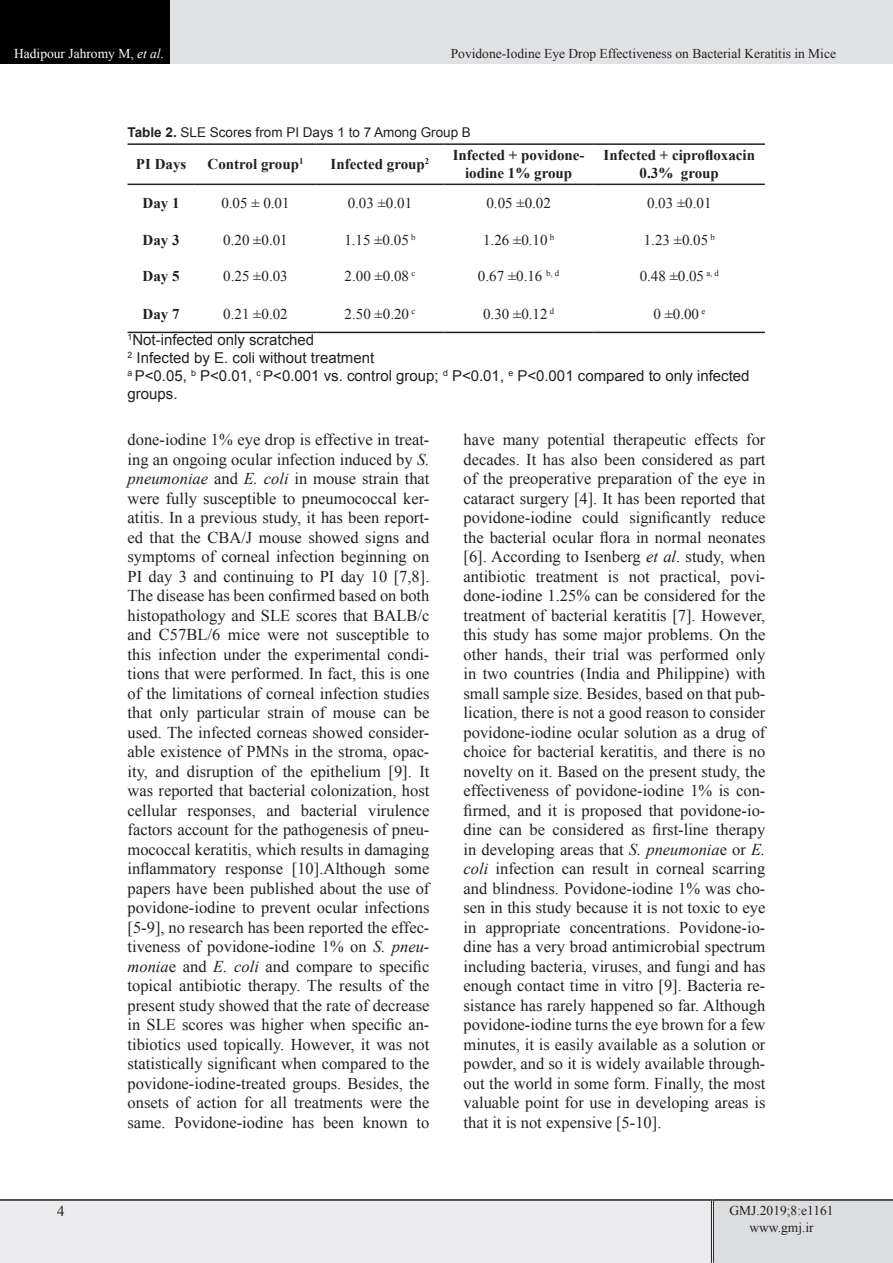
<style>
.page{position:relative;width:893px;height:1263px;background:#fff}
.page>*{position:absolute;margin:0;border:0;box-sizing:border-box;transform-origin:0 0}
.t1{font:16.5px/19.5px "Times New Roman";color:#231f20;text-align:justify}
.t2{font:15px "Times New Roman";color:#231f20}
.t3{font:15px/18px "Arial";color:#231f20}
.t4{font:700 15px/18px "Times New Roman";color:#231f20;text-align:center}
.lllllllllllllll{font:13.5px "Times New Roman";color:#231f20}
.t5{font:13.5px "Arial";color:#231f20}
.t6{font:13.5px "Times New Roman";color:#fff}
.t7{font:700 8.7px "Times New Roman";color:#231f20}
.s1{font-style:italic}
.s2{font-weight:700}
</style>
<div class="page">
<div style="left:0;top:1200px;width:712px;height:63px;background:#ececee"></div>
<div style="left:712px;top:1200px;width:181px;height:63px;background:#dcdddf"></div>
<hr style="left:711px;top:1201px;width:3px;height:62px;background:#fff">
<hr style="left:711px;top:1201px;width:1px;height:62px;background:#231f20">
<hr style="left:713px;top:1201px;width:1px;height:62px;background:#231f20">
<hr style="left:0;top:1199px;width:712px;height:2px;background:#231f20">
<hr style="left:712px;top:1199px;width:181px;height:2px;background:#231f20">
<div style="left:0;top:0;width:170px;height:64px;background:#000"></div>
<div style="left:170px;top:0;width:723px;height:64px;background:#e1e2e4"></div>
<hr style="left:594px;top:332px;width:171px;height:1px;background:#231f20">
<hr style="left:444px;top:332px;width:150px;height:1px;background:#231f20">
<hr style="left:316px;top:332px;width:128px;height:1px;background:#231f20">
<hr style="left:195px;top:332px;width:121px;height:1px;background:#231f20">
<hr style="left:128px;top:332px;width:67px;height:1px;background:#231f20">
<hr style="left:594px;top:143px;width:171px;height:2px;background:#231f20">
<hr style="left:444px;top:143px;width:150px;height:2px;background:#231f20">
<hr style="left:316px;top:143px;width:128px;height:2px;background:#231f20">
<hr style="left:195px;top:143px;width:121px;height:2px;background:#231f20">
<hr style="left:128px;top:143px;width:67px;height:2px;background:#231f20">
<hr style="left:594px;top:184px;width:171px;height:1px;background:#231f20">
<hr style="left:444px;top:184px;width:150px;height:1px;background:#231f20">
<hr style="left:316px;top:184px;width:128px;height:1px;background:#231f20">
<hr style="left:195px;top:184px;width:121px;height:1px;background:#231f20">
<hr style="left:128px;top:184px;width:67px;height:1px;background:#231f20">
<p class="t6" style="left:14px;top:44px;width:151px">Hadipour Jahromy M, <span class="s1">et al.</span></p>
<p class="lllllllllllllll" style="left:451px;top:44px;width:387px">Povidone-Iodine Eye Drop Effectiveness on Bacterial Keratitis in Mice</p>
<p class="t5" style="left:128px;top:123px;width:345px"><span class="s2">Table 2.</span> SLE Scores from PI Days 1 to 7 Among Group B</p>
<p class="t4" style="left:603px;top:146px;width:153px">Infected + ciprofloxacin<br>0.3% group</p>
<p class="t4" style="left:453px;top:146px;width:133px">Infected + povidone&shy;iodine 1% group</p>
<p class="t4" style="left:208px;top:155px;width:97px">Control group<sup>1</sup></p>
<p class="t7" style="left:425px;top:155px;width:6px">2</p>
<p class="t4" style="left:331px;top:155px;width:96px">Infected group</p>
<p class="t4" style="left:136px;top:155px;width:52px">PI Days</p>
<p class="t4" style="left:143px;top:194px;width:39px">Day 1</p>
<p class="t2" style="left:221px;top:192px;width:70px">0.05 ± 0.01</p>
<p class="t2" style="left:348px;top:192px;width:66px">0.03 ±0.01</p>
<p class="t2" style="left:486px;top:192px;width:66px">0.05 ±0.02</p>
<p class="t2" style="left:647px;top:192px;width:66px">0.03 ±0.01</p>
<p class="t2" style="left:644px;top:229px;width:73px">1.23 ±0.05 <sup>b</sup></p>
<p class="t2" style="left:344px;top:229px;width:73px">1.15 ±0.05 <sup>b</sup></p>
<p class="t2" style="left:483px;top:229px;width:73px">1.26 ±0.10 <sup>b</sup></p>
<p class="t4" style="left:143px;top:230px;width:39px">Day 3</p>
<p class="t2" style="left:223px;top:229px;width:66px">0.20 ±0.01</p>
<p class="t4" style="left:143px;top:267px;width:39px">Day 5</p>
<p class="t2" style="left:223px;top:266px;width:66px">0.25 ±0.03</p>
<p class="t2" style="left:345px;top:266px;width:72px">2.00 ±0.08 <sup>c</sup></p>
<p class="t2" style="left:478px;top:266px;width:83px">0.67 ±0.16 <sup>b,</sup> <sup>d</sup></p>
<p class="t2" style="left:640px;top:266px;width:81px">0.48 ±0.05 <sup>a,</sup> <sup>d</sup></p>
<p class="t2" style="left:483px;top:303px;width:73px">0.30 ±0.12 <sup>d</sup></p>
<p class="t4" style="left:143px;top:304px;width:39px">Day 7</p>
<p class="t2" style="left:223px;top:303px;width:66px">0.21 ±0.02</p>
<p class="t3" style="left:128px;top:331px;width:188px"><sup>1</sup>Not-infected only scratched</p>
<p class="t3" style="left:128px;top:349px;width:248px"><sup>2</sup> Infected by E. coli without treatment</p>
<p class="t3" style="left:128px;top:367px;width:623px"><sup>a</sup> P&lt;0.05, <sup>b</sup> P&lt;0.01, <sup>c</sup> P&lt;0.001 vs. control group; <sup>d</sup> P&lt;0.01, <sup>e</sup> P&lt;0.001 compared to only infected groups.</p>
<p class="t1" style="left:128px;top:429px;width:303px">done-iodine 1% eye drop is effective in treat&shy;ing an ongoing ocular infection induced by <span class="s1">S. pneumoniae</span> and <span class="s1">E. coli</span> in mouse strain that were fully susceptible to pneumococcal ker&shy;atitis. In a previous study, it has been report&shy;ed that the CBA/J mouse showed signs and symptoms of corneal infection beginning on PI day 3 and continuing to PI day 10 [7,8].<br>The disease has been confirmed based on both histopathology and SLE scores that BALB/c and C57BL/6 mice were not susceptible to this infection under the experimental condi&shy;tions that were performed. In fact, this is one of the limitations of corneal infection studies that only particular strain of mouse can be used. The infected corneas showed consider&shy;able existence of PMNs in the stroma, opac&shy;ity, and disruption of the epithelium [9]. It was reported that bacterial colonization, host cellular responses, and bacterial virulence factors account for the pathogenesis of pneu&shy;mococcal keratitis, which results in damaging inflammatory response [10].Although some papers have been published about the use of povidone-iodine to prevent ocular infections [5-9], no research has been reported the effec&shy;tiveness of povidone-iodine 1% on <span class="s1">S. pneu&shy;monia</span>e and <span class="s1">E. coli</span> and compare to specific topical antibiotic therapy. The results of the present study showed that the rate of decrease in SLE scores was higher when specific an&shy;tibiotics used topically. However, it was not statistically significant when compared to the povidone-iodine-treated groups. Besides, the onsets of action for all treatments were the same. Povidone-iodine has been known to</p>
<p class="t1" style="left:463px;top:429px;width:303px">have many potential therapeutic effects for decades. It has also been considered as part of the preoperative preparation of the eye in cataract surgery [4]. It has been reported that povidone-iodine could significantly reduce the bacterial ocular flora in normal neonates [6]. According to Isenberg <span class="s1">et al</span>. study, when antibiotic treatment is not practical, povi&shy;done-iodine 1.25% can be considered for the treatment of bacterial keratitis [7]. However, this study has some major problems. On the other hands, their trial was performed only in two countries (India and Philippine) with small sample size. Besides, based on that pub&shy;lication, there is not a good reason to consider povidone-iodine ocular solution as a drug of choice for bacterial keratitis, and there is no novelty on it. Based on the present study, the effectiveness of povidone-iodine 1% is con&shy;firmed, and it is proposed that povidone-io&shy;dine can be considered as first-line therapy in developing areas that <span class="s1">S. pneumonia</span>e or <span class="s1">E. coli</span> infection can result in corneal scarring and blindness. Povidone-iodine 1% was cho&shy;sen in this study because it is not toxic to eye in appropriate concentrations. Povidone-io&shy;dine has a very broad antimicrobial spectrum including bacteria, viruses, and fungi and has enough contact time in vitro [9]. Bacteria re&shy;sistance has rarely happened so far. Although povidone-iodine turns the eye brown for a few minutes, it is easily available as a solution or powder, and so it is widely available through&shy;out the world in some form. Finally, the most valuable point for use in developing areas is that it is not expensive [5-10].</p>
<p class="t2" style="left:345px;top:303px;width:72px">2.50 ±0.20 <sup>c</sup></p>
<p class="t2" style="left:653px;top:303px;width:53px">0 ±0.00 <sup>e</sup></p>
<p class="t2" style="left:57px;top:1201px;width:9px">4</p>
<p class="lllllllllllllll" style="left:729px;top:1201px;width:106px">GMJ.2019;8:e1161</p>
<p class="lllllllllllllll" style="left:749px;top:1217px;width:66px">www.gmj.ir</p>
</div>
